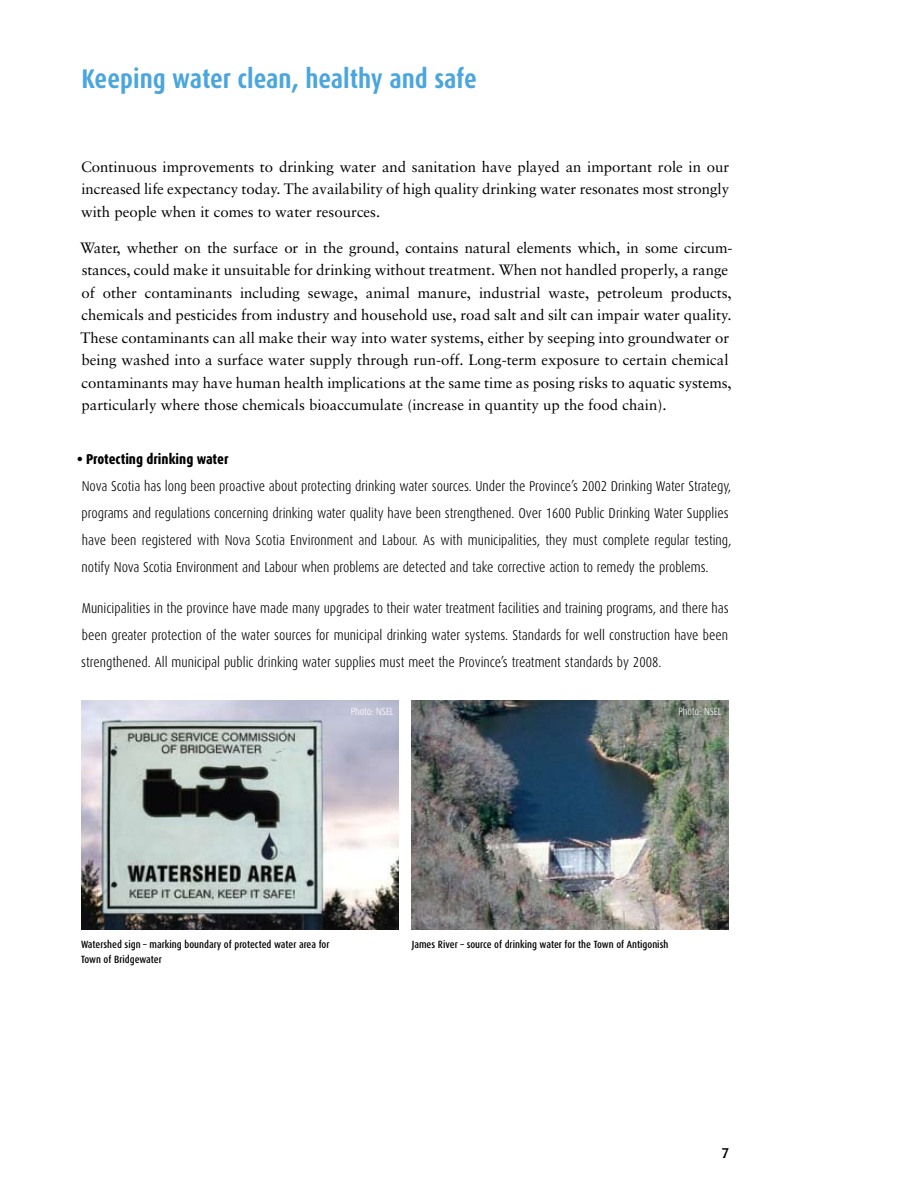
<style>
.page{position:relative;width:918px;height:1188px;background:#fff}
.page>*{position:absolute;margin:0;border:0;box-sizing:border-box;transform-origin:0 0}
.t1{font:700 27px "Dax Condensed";color:#4ba6dd}
.t2{font:15px/22.5px "Sabon";color:#000;text-align:justify}
.t3{font:300 14.25px/27px "Dax Condensed";color:#000}
.t4{font:800 14.25px "Dax Condensed";color:#000}
.t5{font:500 14.25px "Dax";color:#000}
.t6{font:500 10.5px/15px "Dax Condensed";color:#000}
.t7{font:300 10.5px "Dax Condensed";letter-spacing:-.01em;color:#fff}
</style>
<div class="page">
<img style="left:412px;top:700px;width:317px;height:230px">
<img style="left:81px;top:700px;width:317px;height:230px">
<h1 class="t1" style="left:82px;top:64px;width:397px">Keeping water clean, healthy and safe</h1>
<p class="t2" style="left:81px;top:155px;width:650px">Continuous improvements to drinking water and sanitation have played an important role in our increased life expectancy today. The availability of high quality drinking water resonates most strongly with people when it comes to water resources.</p>
<p class="t2" style="left:80px;top:236px;width:654px;text-align:left">Water, whether on the surface or in the ground, contains natural elements which, in some circum&shy;stances, could make it unsuitable for drinking without treatment. When not handled properly, a range of other contaminants including sewage, animal manure, industrial waste, petroleum products, chemicals and pesticides from industry and household use, road salt and silt can impair water quality.<br>These contaminants can all make their way into water systems, either by seeping into groundwater or being washed into a surface water supply through run-off. Long-term exposure to certain chemical contaminants may have human health implications at the same time as posing risks to aquatic systems, particularly where those chemicals bioaccumulate (increase in quantity up the food chain).</p>
<p class="t4" style="left:77px;top:451px;width:153px">• Protecting drinking water</p>
<p class="t3" style="left:82px;top:473px;width:651px">Nova Scotia has long been proactive about protecting drinking water sources. Under the Province’s 2002 Drinking Water Strategy, programs and regulations concerning drinking water quality have been strengthened. Over 1600 Public Drinking Water Supplies have been registered with Nova Scotia Environment and Labour. As with municipalities, they must complete regular testing, notify Nova Scotia Environment and Labour when problems are detected and take corrective action to remedy the problems.</p>
<p class="t3" style="left:81px;top:594px;width:649px;text-align:justify">Municipalities in the province have made many upgrades to their water treatment facilities and training programs, and there has been greater protection of the water sources for municipal drinking water systems. Standards for well construction have been strengthened. All municipal public drinking water supplies must meet the Province’s treatment standards by 2008.</p>
<p class="t7" style="left:351px;top:705px;width:44px">Photo: NSEL</p>
<p class="t7" style="left:679px;top:705px;width:44px">Photo: NSEL</p>
<p class="t6" style="left:81px;top:937px;width:250px">Watershed sign – marking boundary of protected water area for<br>Town of Bridgewater</p>
<p class="t6" style="left:412px;top:937px;width:258px">James River – source of drinking water for the Town of Antigonish</p>
<p class="t5" style="left:722px;top:1146px;width:9px">7</p>
</div>
